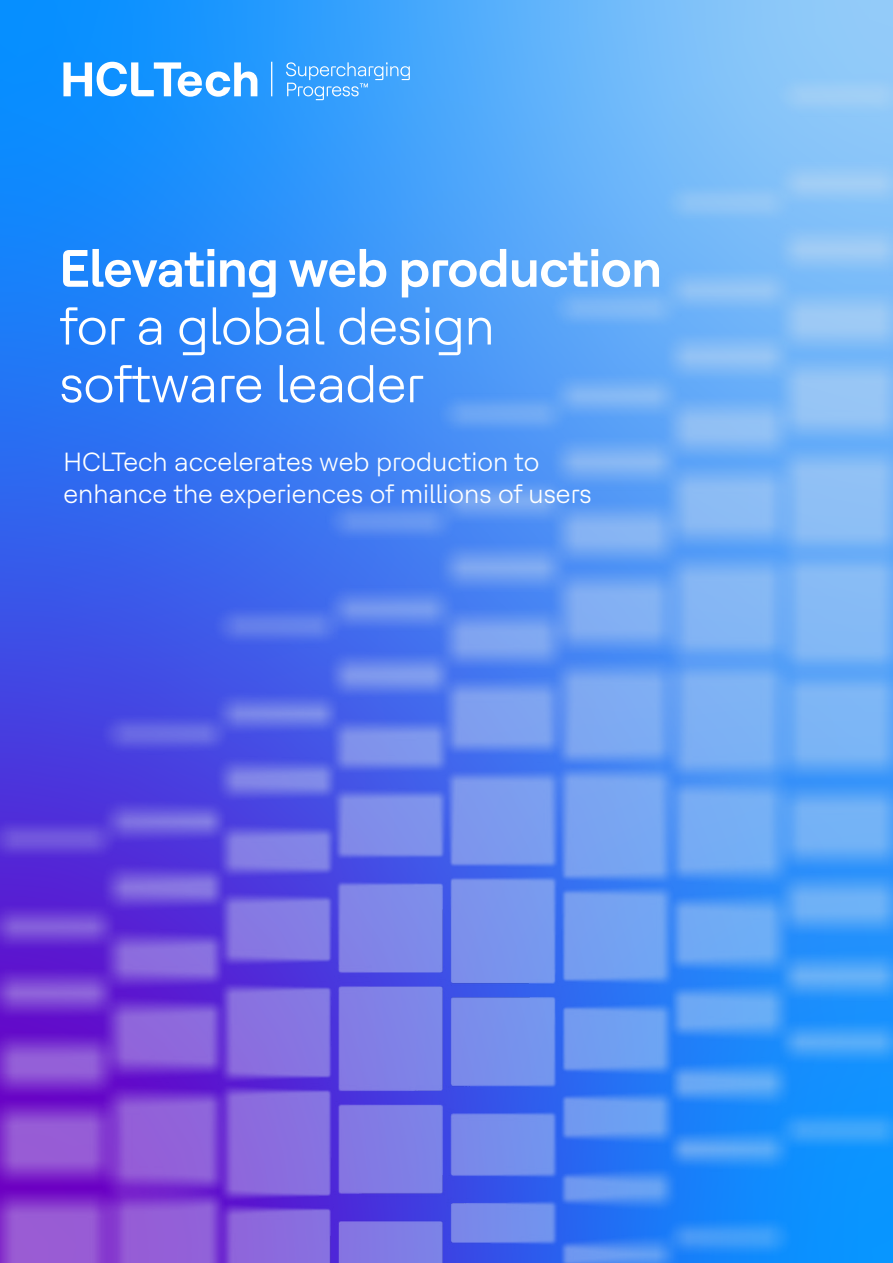
<style>
.page{position:relative;width:893px;height:1263px;background:#fff}
.page>*{position:absolute;margin:0;border:0;box-sizing:border-box;transform-origin:0 0}
.t1{font:300 52.5px/57.8px "HCL Tech Roobert";letter-spacing:-.01em;color:#fff}
.t2{font:600 52.5px "HCL Tech Roobert";letter-spacing:-.01em;color:#fff}
.t3{font:300 26.25px/31.2px "HCL Tech Roobert";color:#fff}
</style>
<div class="page">
<div style="left:0;top:0;width:893px;height:1263px;background:linear-gradient(to right,#0087ff,#9fcff8)"></div>
<img style="left:0;top:59px;width:893px;height:1204px">
<svg style="left:63px;top:62px;width:347px;height:38px"></svg>
<h1 class="t2" style="left:59px;top:231px;width:604px">Elevating web production</h1>
<h1 class="t1" style="left:59px;top:294px;width:437px">for a global design software leader</h1>
<p class="t3" style="left:63px;top:445px;width:530px">HCLTech accelerates web production to enhance the experiences of millions of users</p>
</div>
